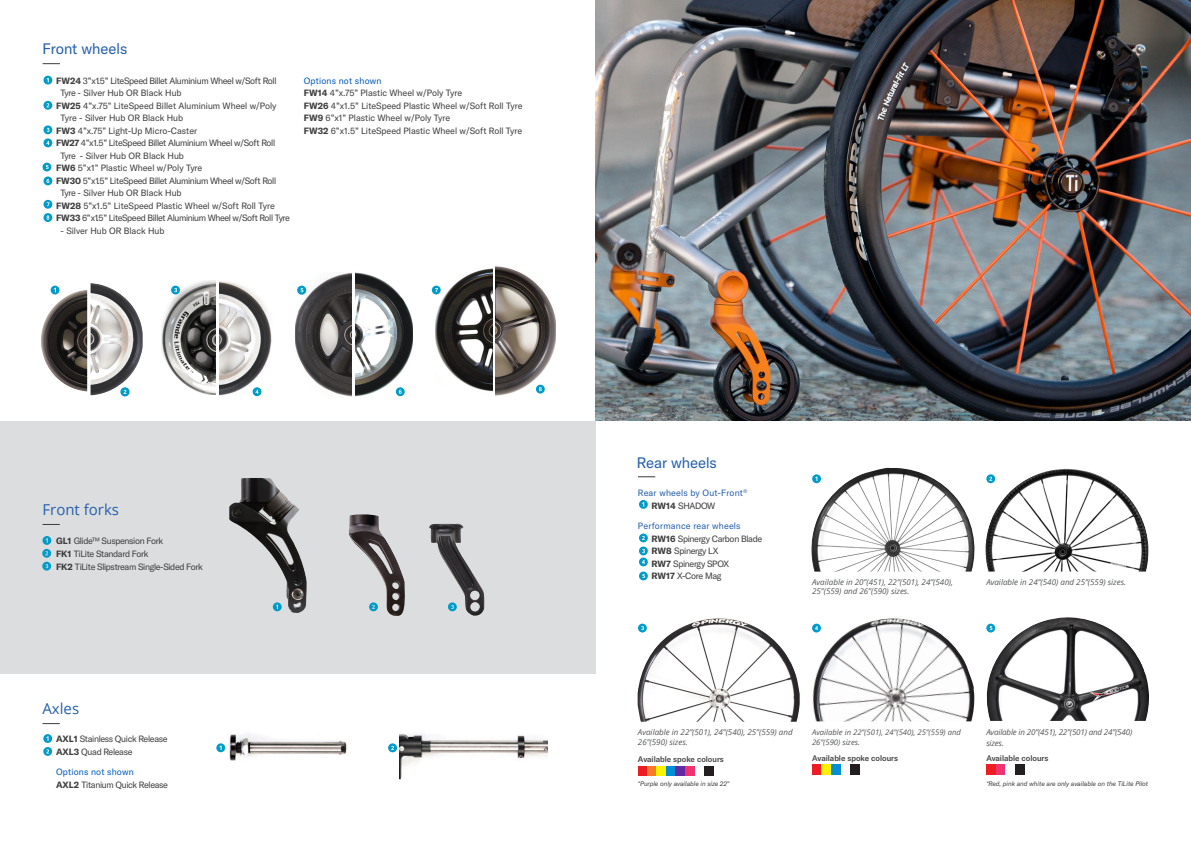
<style>
.page{position:relative;width:1191px;height:842px;background:#fff}
.page>*{position:absolute;margin:0;border:0;box-sizing:border-box;transform-origin:0 0}
.t1{font:15px "GT America";color:#255fad}
.t2{font:15px "Open Sans";color:#255fad}
.Product_list{font:9px/12.5px "GT America";letter-spacing:-.02em;color:#3e3e3f}
.Product_list-2{font:9px/12.5px "GT America";color:#3e3e3f}
.Product_list-3{font:9px "GT America";letter-spacing:-.04em;color:#3e3e3f}
.Product_list-4{font:9px/12.5px "GT America";letter-spacing:.02em;color:#255fad}
.Product_list-5{font:9px "GT America";letter-spacing:.02em;color:#005cbe}
.Product_list-6{font:italic 8px/9.6px "Open Sans";color:#545557}
.Product_list-7{font:500 8px "GT America";color:#3e3e3f}
.Product_list-8{font:italic 8px/10.6px "Open Sans";letter-spacing:-.02em;color:#545557}
.Product_list-9{font:italic 7.7px/9.6px "Open Sans";color:#545557}
.Product_list-10{font:italic 6.5px "GT America";color:#3e3e3f}
.s1{font-weight:700}
.s2{font-weight:700;color:#3e3e3f}
.s3{color:#3e3e3f}
.s4{color:#255fad}
</style>
<div class="page">
<img style="left:219px;top:281px;width:53px;height:115px">
<img style="left:162px;top:281px;width:54px;height:113px">
<img style="left:91px;top:283px;width:52px;height:112px">
<img style="left:355px;top:272px;width:57px;height:124px">
<img style="left:41px;top:290px;width:46px;height:101px">
<img style="left:295px;top:273px;width:57px;height:124px">
<img style="left:495px;top:266px;width:60px;height:130px">
<img style="left:435px;top:268px;width:57px;height:124px">
<img style="left:812px;top:618px;width:163px;height:103px">
<div style="left:0;top:421px;width:595px;height:252px;background:#dcdddf"></div>
<img style="left:595px;top:0;width:596px;height:421px">
<img style="left:637px;top:618px;width:163px;height:104px">
<img style="left:229px;top:478px;width:78px;height:135px">
<img style="left:349px;top:514px;width:56px;height:102px">
<img style="left:429px;top:523px;width:56px;height:93px">
<img style="left:399px;top:733px;width:149px;height:47px">
<img style="left:225px;top:734px;width:123px;height:27px">
<img style="left:986px;top:617px;width:163px;height:104px">
<img style="left:985px;top:469px;width:163px;height:103px">
<div style="left:831px;top:764px;width:9px;height:11px;background:#008fd5"></div>
<div style="left:995px;top:764px;width:10px;height:11px;background:#ee336f"></div>
<div style="left:850px;top:764px;width:9px;height:11px;background:#231f20"></div>
<div style="left:812px;top:764px;width:9px;height:11px;background:#ee1d23"></div>
<div style="left:986px;top:764px;width:9px;height:11px;background:#ee1d23"></div>
<div style="left:821px;top:764px;width:10px;height:11px;background:#fcf003"></div>
<div style="left:1014px;top:764px;width:10px;height:11px;background:#231f20"></div>
<div style="left:704px;top:766px;width:9px;height:10px;background:#231f20"></div>
<div style="left:666px;top:766px;width:9px;height:10px;background:#008fd5"></div>
<div style="left:638px;top:766px;width:9px;height:10px;background:#ee1d23"></div>
<div style="left:685px;top:766px;width:9px;height:10px;background:#ee336f"></div>
<div style="left:675px;top:766px;width:10px;height:10px;background:#5f2aa4"></div>
<div style="left:647px;top:766px;width:10px;height:10px;background:#f47b28"></div>
<div style="left:656px;top:766px;width:10px;height:10px;background:#fcf003"></div>
<img style="left:811px;top:468px;width:164px;height:104px">
<svg style="left:43px;top:63px;width:17px;height:1px"></svg>
<svg style="left:43px;top:76px;width:9px;height:9px"></svg>
<svg style="left:51px;top:286px;width:8px;height:8px"></svg>
<svg style="left:43px;top:101px;width:9px;height:9px"></svg>
<svg style="left:120px;top:387px;width:10px;height:9px"></svg>
<svg style="left:171px;top:286px;width:9px;height:8px"></svg>
<svg style="left:43px;top:125px;width:9px;height:22px"></svg>
<svg style="left:253px;top:387px;width:8px;height:9px"></svg>
<svg style="left:297px;top:286px;width:9px;height:9px"></svg>
<svg style="left:42px;top:163px;width:10px;height:22px"></svg>
<svg style="left:396px;top:387px;width:9px;height:9px"></svg>
<svg style="left:432px;top:286px;width:9px;height:8px"></svg>
<svg style="left:43px;top:200px;width:9px;height:22px"></svg>
<svg style="left:536px;top:385px;width:9px;height:9px"></svg>
<svg style="left:42px;top:524px;width:18px;height:1px"></svg>
<svg style="left:42px;top:723px;width:18px;height:1px"></svg>
<svg style="left:638px;top:476px;width:17px;height:1px"></svg>
<svg style="left:273px;top:602px;width:9px;height:9px"></svg>
<svg style="left:369px;top:602px;width:9px;height:9px"></svg>
<svg style="left:42px;top:536px;width:9px;height:35px"></svg>
<svg style="left:448px;top:602px;width:9px;height:9px"></svg>
<svg style="left:216px;top:743px;width:9px;height:9px"></svg>
<svg style="left:43px;top:734px;width:9px;height:22px"></svg>
<svg style="left:388px;top:743px;width:9px;height:9px"></svg>
<svg style="left:639px;top:500px;width:9px;height:9px"></svg>
<svg style="left:812px;top:474px;width:9px;height:9px"></svg>
<svg style="left:986px;top:474px;width:9px;height:9px"></svg>
<svg style="left:638px;top:624px;width:9px;height:8px"></svg>
<svg style="left:812px;top:624px;width:9px;height:8px"></svg>
<svg style="left:639px;top:533px;width:9px;height:47px"></svg>
<svg style="left:986px;top:624px;width:9px;height:8px"></svg>
<p class="t1" style="left:42px;top:40px;width:86px">Front wheels</p>
<p class="Product_list" style="left:61px;top:74px;width:217px;text-indent:-4px"><span class="s1">FW24</span> 3”x1.5” LiteSpeed Billet Aluminium Wheel w/Soft Roll<br>Tyre - Silver Hub OR Black Hub</p>
<p class="Product_list-2" style="left:61px;top:99px;width:217px;text-indent:-4px"><span class="s1">FW25</span> 4”x.75” LiteSpeed Billet Aluminium Wheel w/Poly<br>Tyre - Silver Hub OR Black Hub</p>
<p class="Product_list-2" style="left:56px;top:124px;width:143px"><span class="s1">FW3</span> 4”x.75” Light-Up Micro-Caster</p>
<p class="Product_list" style="left:61px;top:137px;width:216px;text-indent:-4px"><span class="s1">FW27</span> 4”x1.5” LiteSpeed Billet Aluminium Wheel w/Soft Roll<br>Tyre - Silver Hub OR Black Hub</p>
<p class="Product_list-2" style="left:56px;top:162px;width:148px"><span class="s1">FW6</span> 5”x1” Plastic Wheel w/Poly Tyre</p>
<p class="Product_list" style="left:61px;top:174px;width:217px;text-indent:-4px"><span class="s1">FW30</span> 5”x1.5” LiteSpeed Billet Aluminium Wheel w/Soft Roll<br>Tyre - Silver Hub OR Black Hub</p>
<p class="Product_list-2" style="left:56px;top:199px;width:220px"><span class="s1">FW28</span> 5”x1.5” LiteSpeed Plastic Wheel w/Soft Roll Tyre</p>
<p class="Product_list-3" style="left:56px;top:213px;width:235px"><span class="s1">FW33</span> 6”x1.5” LiteSpeed Billet Aluminium Wheel w/Soft Roll Tyre</p>
<p class="Product_list-2" style="left:61px;top:224px;width:105px">- Silver Hub OR Black Hub</p>
<p class="Product_list-5" style="left:304px;top:75px;width:79px">Options not shown</p>
<p class="Product_list-2" style="left:304px;top:87px;width:160px"><span class="s1">FW14</span> 4”x.75” Plastic Wheel w/Poly Tyre</p>
<p class="Product_list-2" style="left:304px;top:99px;width:220px"><span class="s1">FW26</span> 4”x1.5” LiteSpeed Plastic Wheel w/Soft Roll Tyre</p>
<p class="Product_list-2" style="left:304px;top:112px;width:148px"><span class="s1">FW9</span> 6”x1” Plastic Wheel w/Poly Tyre</p>
<p class="Product_list-2" style="left:304px;top:124px;width:220px"><span class="s1">FW32</span> 6”x1.5” LiteSpeed Plastic Wheel w/Soft Roll Tyre</p>
<p class="t2" style="left:42px;top:499px;width:78px">Front forks</p>
<p class="Product_list" style="left:56px;top:535px;width:109px"><span class="s1">GL1</span> Glide™ Suspension Fork</p>
<p class="Product_list" style="left:56px;top:548px;width:94px"><span class="s1">FK1</span> TiLite Standard Fork</p>
<p class="Product_list" style="left:56px;top:560px;width:148px"><span class="s1">FK2</span> TiLite Slipstream Single-Sided Fork</p>
<p class="t2" style="left:42px;top:698px;width:38px">Axles</p>
<p class="Product_list" style="left:56px;top:733px;width:113px"><span class="s1">AXL1</span> Stainless Quick Release</p>
<p class="Product_list" style="left:56px;top:745px;width:78px"><span class="s1">AXL3</span> Quad Release</p>
<p class="Product_list-5" style="left:56px;top:767px;width:79px">Options not shown</p>
<p class="Product_list" style="left:56px;top:778px;width:114px"><span class="s1">AXL2</span> Titanium Quick Release</p>
<p class="t1" style="left:637px;top:454px;width:81px">Rear wheels</p>
<p class="Product_list-4" style="left:651px;top:487px;width:97px;text-indent:-14px">Rear wheels by Out-Front<sup>®<br></sup><span class="s2">RW14</span> <span class="s3">SHADOW</span></p>
<p class="Product_list" style="left:651px;top:520px;width:112px;text-indent:-14px"><span class="s4">Performance rear wheels<br></span><span class="s1">RW16</span> Spinergy Carbon Blade<br><span class="s1">RW8</span> Spinergy LX<br><span class="s1">RW7</span> Spinergy SPOX<br><span class="s1">RW17</span> X-Core Mag</p>
<p class="Product_list-6" style="left:812px;top:577px;width:142px">Available in 20”(451), 22”(501), 24”(540),<br>25”(559) and 26”(590) sizes.</p>
<p class="Product_list-6" style="left:986px;top:577px;width:141px">Available in 24”(540) and 25”(559) sizes.</p>
<p class="Product_list-9" style="left:812px;top:727px;width:150px">Available in 22”(501), 24”(540), 25”(559) and<br>26”(590) sizes.</p>
<p class="Product_list-6" style="left:638px;top:727px;width:156px">Available in 22”(501), 24”(540), 25”(559) and<br>26”(590) sizes.</p>
<p class="Product_list-8" style="left:986px;top:727px;width:147px">Available in 20”(451), 22”(501) and 24”(540) sizes.</p>
<p class="Product_list-7" style="left:638px;top:755px;width:87px">Available spoke colours</p>
<p class="Product_list-7" style="left:812px;top:753px;width:87px">Available spoke colours</p>
<p class="Product_list-7" style="left:986px;top:753px;width:64px">Available colours</p>
<p class="Product_list-10" style="left:638px;top:779px;width:93px">*Purple only available in size 22"</p>
<p class="Product_list-10" style="left:986px;top:779px;width:163px">*Red, pink and white are only available on the TiLite Pilot</p>
</div>
